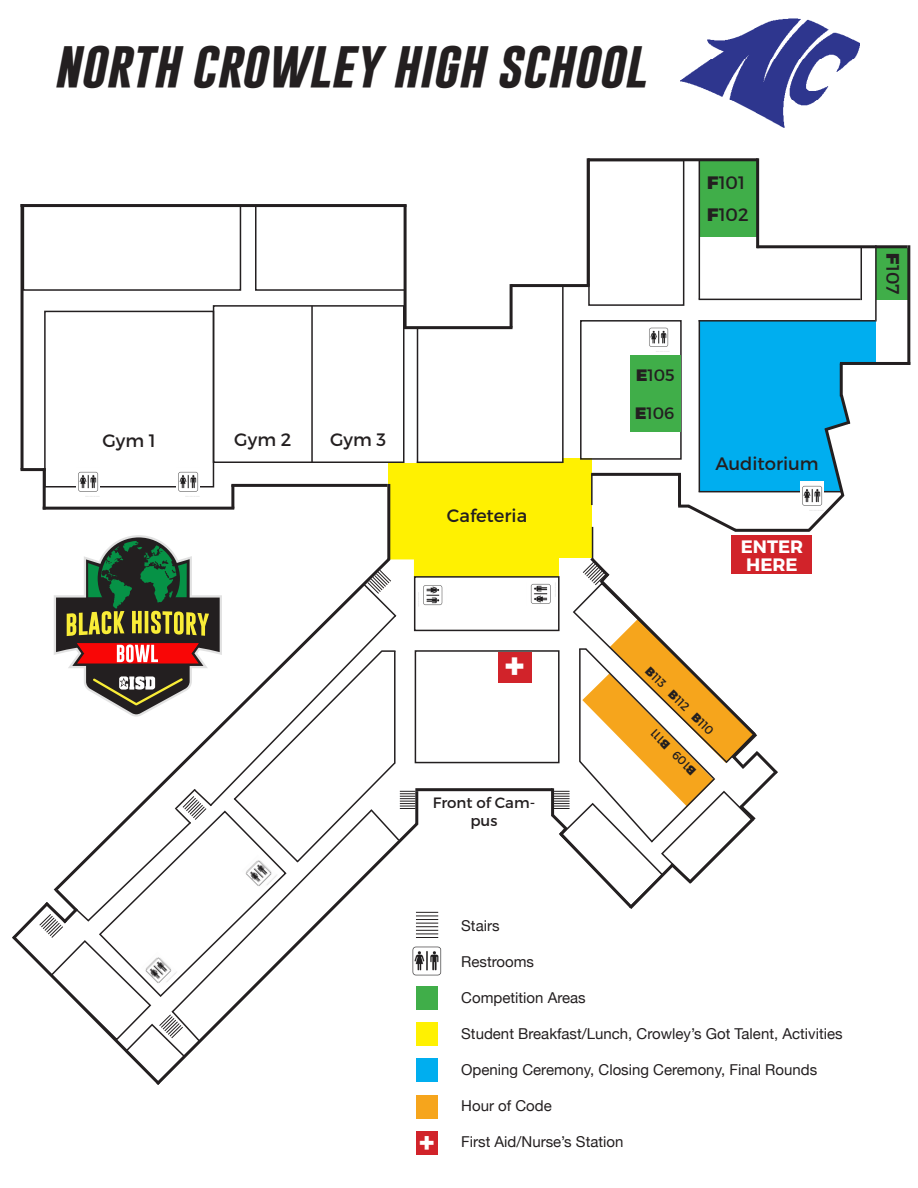
<style>
.page{position:relative;width:918px;height:1188px;background:#fff}
.page>*{position:absolute;margin:0;border:0;box-sizing:border-box;transform-origin:0 0}
.t1{font:italic 700 48px "Gobold";color:#231f20}
.t2{font:900 33px "Arial";color:#fff}
.t3{font:900 25.5px "Arial";color:#fff}
.t4{font:18px "Montserrat";color:#231f20}
.t5{font:700 18px "Montserrat";color:#fff}
.t6{font:16.5px "Montserrat";color:#231f20}
.t7{font:15px "Helvetica Neue";color:#231f20}
.t8{font:15px/18px "Montserrat";color:#231f20;text-align:center}
.t9{font:12px "Montserrat";color:#231f20;scale:.96 1}
.s1{font-weight:900}
</style>
<div class="page">
<div style="left:877px;top:248px;width:32px;height:52px;background:#40ae49"></div>
<div style="left:563px;top:459px;width:29px;height:22px;background:#fff101"></div>
<div style="left:389px;top:463px;width:203px;height:113px;background:#fff101"></div>
<div style="left:580px;top:320px;width:102px;height:140px;border:2px solid #231f20"></div>
<div style="left:700px;top:161px;width:57px;height:76px;background:#40ae49"></div>
<div style="left:631px;top:355px;width:50px;height:76px;background:#40ae49"></div>
<div style="left:699px;top:321px;width:177px;height:170px;background:#00aeef"></div>
<div style="left:841px;top:364px;width:42px;height:32px;background:#fff"></div>
<hr style="left:415px;top:788px;width:138px;height:3px;background:#231f20">
<hr style="left:591px;top:474px;width:2px;height:31px;background:#231f20">
<hr style="left:592px;top:527px;width:1px;height:33px;background:#231f20">
<hr style="left:591px;top:473px;width:90px;height:3px;background:#231f20">
<hr style="left:678px;top:474px;width:3px;height:32px;background:#231f20">
<svg style="left:678px;top:504px;width:62px;height:28px"></svg>
<hr style="left:735px;top:529px;width:74px;height:3px;background:#231f20">
<hr style="left:840px;top:363px;width:3px;height:33px;background:#231f20">
<svg style="left:804px;top:382px;width:72px;height:150px"></svg>
<hr style="left:840px;top:362px;width:70px;height:3px;background:#231f20">
<hr style="left:907px;top:245px;width:3px;height:120px;background:#231f20">
<hr style="left:757px;top:245px;width:150px;height:3px;background:#231f20">
<hr style="left:756px;top:158px;width:3px;height:90px;background:#231f20">
<hr style="left:588px;top:158px;width:170px;height:3px;background:#231f20">
<hr style="left:587px;top:158px;width:3px;height:128px;background:#231f20">
<hr style="left:511px;top:284px;width:79px;height:3px;background:#231f20">
<hr style="left:510px;top:284px;width:3px;height:44px;background:#231f20">
<hr style="left:405px;top:326px;width:108px;height:3px;background:#231f20">
<hr style="left:404px;top:204px;width:3px;height:125px;background:#231f20">
<hr style="left:21px;top:204px;width:385px;height:3px;background:#231f20">
<hr style="left:21px;top:204px;width:3px;height:266px;background:#231f20">
<hr style="left:21px;top:468px;width:25px;height:3px;background:#231f20">
<hr style="left:43px;top:468px;width:3px;height:42px;background:#231f20">
<hr style="left:43px;top:507px;width:191px;height:3px;background:#231f20">
<hr style="left:231px;top:485px;width:3px;height:24px;background:#231f20">
<hr style="left:231px;top:484px;width:156px;height:3px;background:#231f20">
<hr style="left:387px;top:484px;width:3px;height:76px;background:#231f20">
<div style="left:415px;top:650px;width:145px;height:113px;border:2px solid #231f20"></div>
<div style="left:414px;top:576px;width:146px;height:55px;border:2px solid #231f20"></div>
<div style="left:213px;top:305px;width:192px;height:158px;border:2px solid #231f20"></div>
<div style="left:44px;top:311px;width:170px;height:177px;border:2px solid #231f20"></div>
<hr style="left:311px;top:306px;width:2px;height:156px;background:#231f20">
<div style="left:23px;top:205px;width:218px;height:86px;border:2px solid #231f20"></div>
<div style="left:255px;top:205px;width:151px;height:86px;border:2px solid #231f20"></div>
<hr style="left:417px;top:328px;width:1px;height:135px;background:#231f20">
<hr style="left:417px;top:462px;width:146px;height:1px;background:#231f20">
<hr style="left:562px;top:287px;width:2px;height:176px;background:#231f20">
<div style="left:588px;top:160px;width:96px;height:146px;border:2px solid #231f20"></div>
<hr style="left:699px;top:160px;width:1px;height:139px;background:#231f20">
<hr style="left:699px;top:299px;width:162px;height:1px;background:#231f20">
<hr style="left:699px;top:320px;width:176px;height:2px;background:#231f20">
<hr style="left:699px;top:320px;width:1px;height:172px;background:#231f20">
<hr style="left:699px;top:491px;width:142px;height:1px;background:#231f20">
<img style="left:438px;top:946px;width:4px;height:30px">
<img style="left:438px;top:585px;width:5px;height:21px">
<img style="left:530px;top:583px;width:18px;height:21px">
<img style="left:801px;top:482px;width:23px;height:29px">
<img style="left:649px;top:327px;width:21px;height:25px">
<img style="left:177px;top:471px;width:23px;height:21px">
<img style="left:76px;top:471px;width:23px;height:21px">
<img style="left:680px;top:18px;width:180px;height:110px">
<svg style="left:548px;top:554px;width:233px;height:355px"></svg>
<div style="left:732px;top:535px;width:80px;height:38px;background:#d1232a"></div>
<div style="left:416px;top:1095px;width:22px;height:23px;background:#f6a51c"></div>
<div style="left:416px;top:1131px;width:22px;height:24px;background:#d1232a"></div>
<svg style="left:12px;top:541px;width:426px;height:544px"></svg>
<hr style="left:861px;top:247px;width:1px;height:53px;background:#231f20">
<hr style="left:875px;top:245px;width:2px;height:76px;background:#231f20">
<div style="left:498px;top:652px;width:33px;height:31px;background:#d1232a"></div>
<p class="t1" style="left:53px;top:33px;width:594px">NORTH CROWLEY HIGH SCHOOL</p>
<p class="t4" style="left:707px;top:172px;width:39px"><span class="s1">F</span>101</p>
<p class="t4" style="left:707px;top:203px;width:43px"><span class="s1">F</span>102</p>
<p class="t4" style="left:102px;top:429px;width:55px">Gym 1</p>
<p class="t4" style="left:234px;top:428px;width:59px">Gym 2</p>
<p class="t4" style="left:330px;top:428px;width:58px">Gym 3</p>
<p class="t4" style="left:447px;top:505px;width:82px">Cafeteria</p>
<p class="t6" style="left:636px;top:365px;width:40px"><span class="s1">E</span>105</p>
<p class="t6" style="left:635px;top:403px;width:41px"><span class="s1">E</span>106</p>
<p class="t4" style="left:716px;top:453px;width:105px">Auditorium</p>
<p class="t5" style="left:741px;top:535px;width:64px">ENTER</p>
<p class="t5" style="left:746px;top:553px;width:53px">HERE</p>
<p class="t2" style="left:504px;top:643px;width:23px">+</p>
<p class="t8" style="left:433px;top:794px;width:104px">Front of Cam&shy;pus</p>
<p class="t9" style="left:652px;top:664px;width:96px;rotate:44deg"><span class="s1">B</span>113 <span class="s1">B</span>112 <span class="s1">B</span>110</p>
<p class="t9" style="left:689px;top:778px;width:62px;rotate:-135deg"><span class="s1">B</span>109 <span class="s1">B</span>111</p>
<p class="t3" style="left:418px;top:1124px;width:18px">+</p>
<p class="t7" style="left:461px;top:914px;width:40px">Stairs</p>
<p class="t7" style="left:461px;top:950px;width:74px">Restrooms</p>
<p class="t7" style="left:461px;top:986px;width:126px">Competition Areas</p>
<p class="t7" style="left:461px;top:1022px;width:383px">Student Breakfast/Lunch, Crowley’s Got Talent, Activities</p>
<p class="t7" style="left:461px;top:1058px;width:357px">Opening Ceremony, Closing Ceremony, Final Rounds</p>
<p class="t7" style="left:461px;top:1094px;width:92px">Hour of Code</p>
<p class="t7" style="left:461px;top:1130px;width:164px">First Aid/Nurse’s Station</p>
<p class="t4" style="left:904px;top:253px;width:43px;rotate:90deg"><span class="s1">F</span>107</p>
</div>
